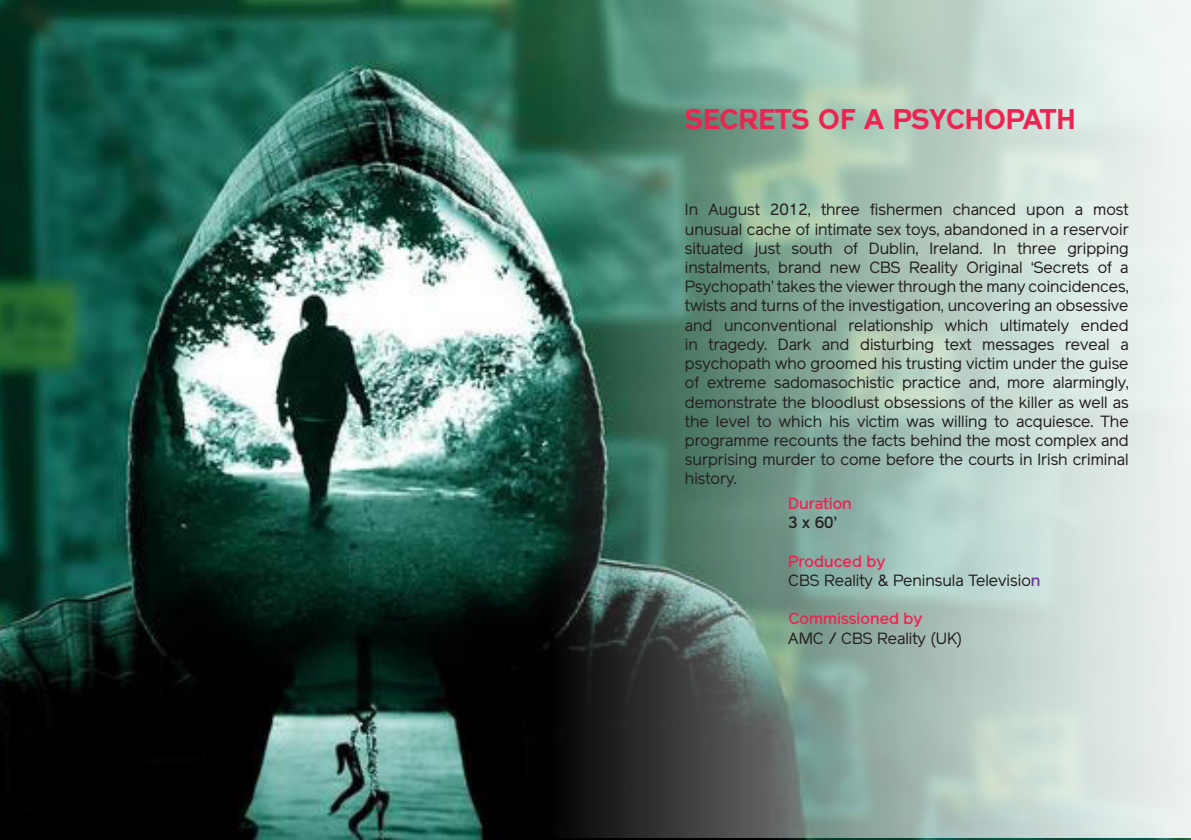
<style>
.page{position:relative;width:1191px;height:840px;background:#fff}
.page>*{position:absolute;margin:0;border:0;box-sizing:border-box;transform-origin:0 0}
.t1{font:700 28px "Reader";color:#ed2452}
.t2{font:16px/19.2px "Reader";color:#231f20;text-align:justify}
.t3{font:500 16px "Reader";color:#ed2452}
.t4{font:500 16px "Reader";color:#231f20}
.s1{font-weight:500;color:#713c98}
</style>
<div class="page">
<img style="left:0;top:0;width:1190px;height:839px">
<div style="left:548px;top:0;width:643px;height:837px;background:#fff;opacity:.5"></div>
<p class="t1" style="left:685px;top:102px;width:392px">SECRETS OF A PSYCHOPATH</p>
<p class="t2" style="left:685px;top:200px;width:445px">In August 2012, three fishermen chanced upon a most unusual cache of intimate sex toys, abandoned in a reservoir situated just south of Dublin, Ireland. In three gripping instalments, brand new CBS Reality Original ‘Secrets of a Psychopath’ takes the viewer through the many coincidences, twists and turns of the investigation, uncovering an obsessive and unconventional relationship which ultimately ended in tragedy. Dark and disturbing text messages reveal a psychopath who groomed his trusting victim under the guise of extreme sadomasochistic practice and, more alarmingly, demonstrate the bloodlust obsessions of the killer as well as the level to which his victim was willing to acquiesce. The programme recounts the facts behind the most complex and surprising murder to come before the courts in Irish criminal history.</p>
<p class="t3" style="left:788px;top:494px;width:65px">Duration</p>
<p class="t4" style="left:788px;top:513px;width:50px">3 x 60’</p>
<p class="t3" style="left:788px;top:551px;width:99px">Produced by</p>
<p class="t2" style="left:788px;top:570px;width:254px">CBS Reality &amp; Peninsula Televisio<span class="s1">n</span></p>
<p class="t3" style="left:788px;top:609px;width:136px">Commissioned by</p>
<p class="t2" style="left:788px;top:628px;width:175px">AMC / CBS Reality (UK)</p>
</div>
